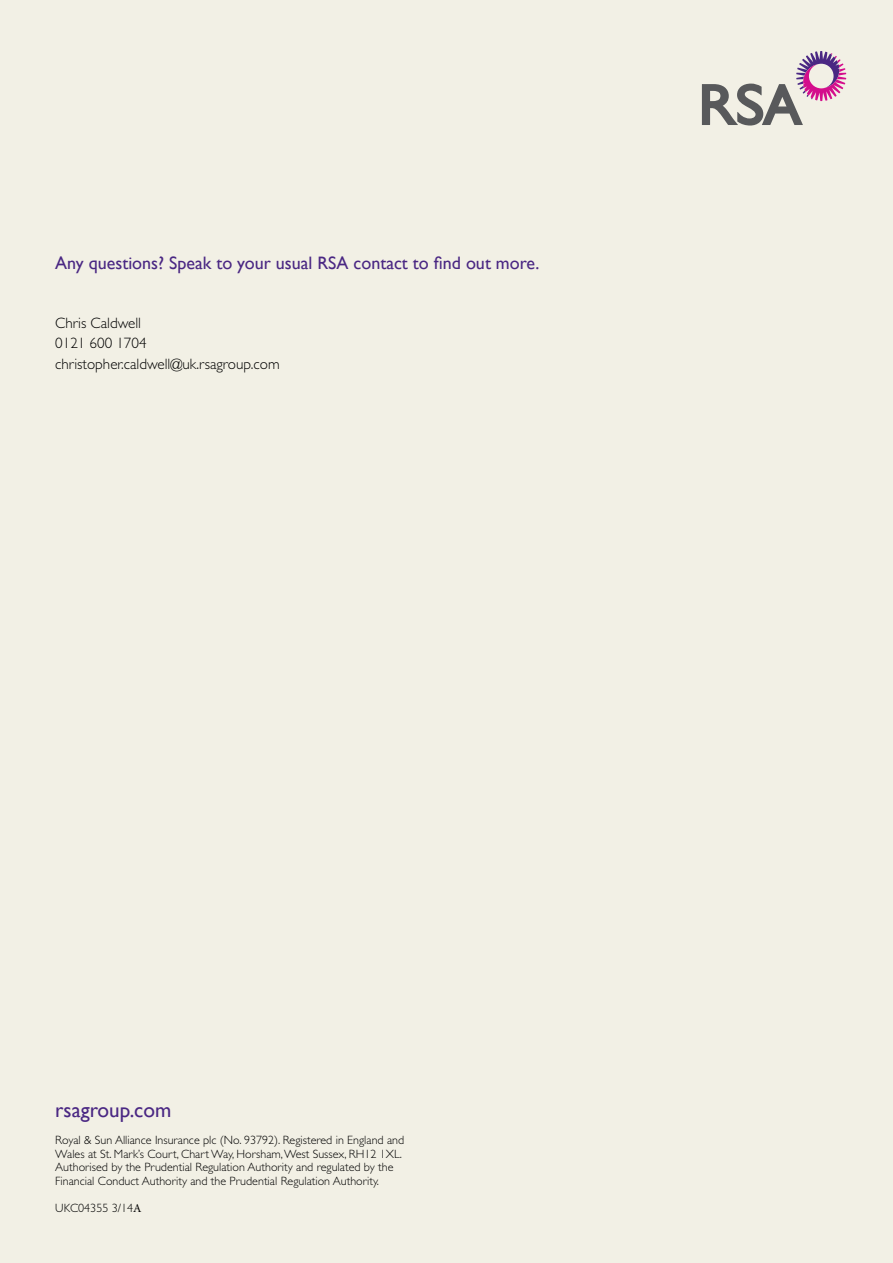
<style>
.page{position:relative;width:893px;height:1263px;background:#f2f0e5}
.page>*{position:absolute;margin:0;border:0;box-sizing:border-box;transform-origin:0 0}
.t1{font:21.15px "Gill Sans";color:#4a2783}
.t2{font:18px "Gill Sans";color:#4a2783}
.t3{font:300 15.15px/20.1px "Gill Sans";color:#000}
.t4{font:300 12px/13.5px "Gill Sans";color:#000}
.s1{font-family:"Minion Pro";font-weight:400}
</style>
<div class="page">
<svg style="left:702px;top:51px;width:144px;height:75px"></svg>
<h2 class="t2" style="left:55px;top:252px;width:486px">Any questions? Speak to your usual RSA contact to find out more.</h2>
<p class="t3" style="left:55px;top:313px;width:226px">Chris Caldwell<br>0121 600 1704 christopher.caldwell@uk.rsagroup.com</p>
<h1 class="t1" style="left:55px;top:1097px;width:118px">rsagroup.com</h1>
<p class="t4" style="left:55px;top:1133px;width:350px">Royal &amp; Sun Alliance Insurance plc (No. 93792). Registered in England and Wales at St. Mark’s Court, Chart Way, Horsham, West Sussex, RH12 1XL.<br>Authorised by the Prudential Regulation Authority and regulated by the Financial Conduct Authority and the Prudential Regulation Authority.</p>
<p class="t4" style="left:55px;top:1201px;width:88px">UKC04355 3/14<span class="s1">A</span></p>
</div>
